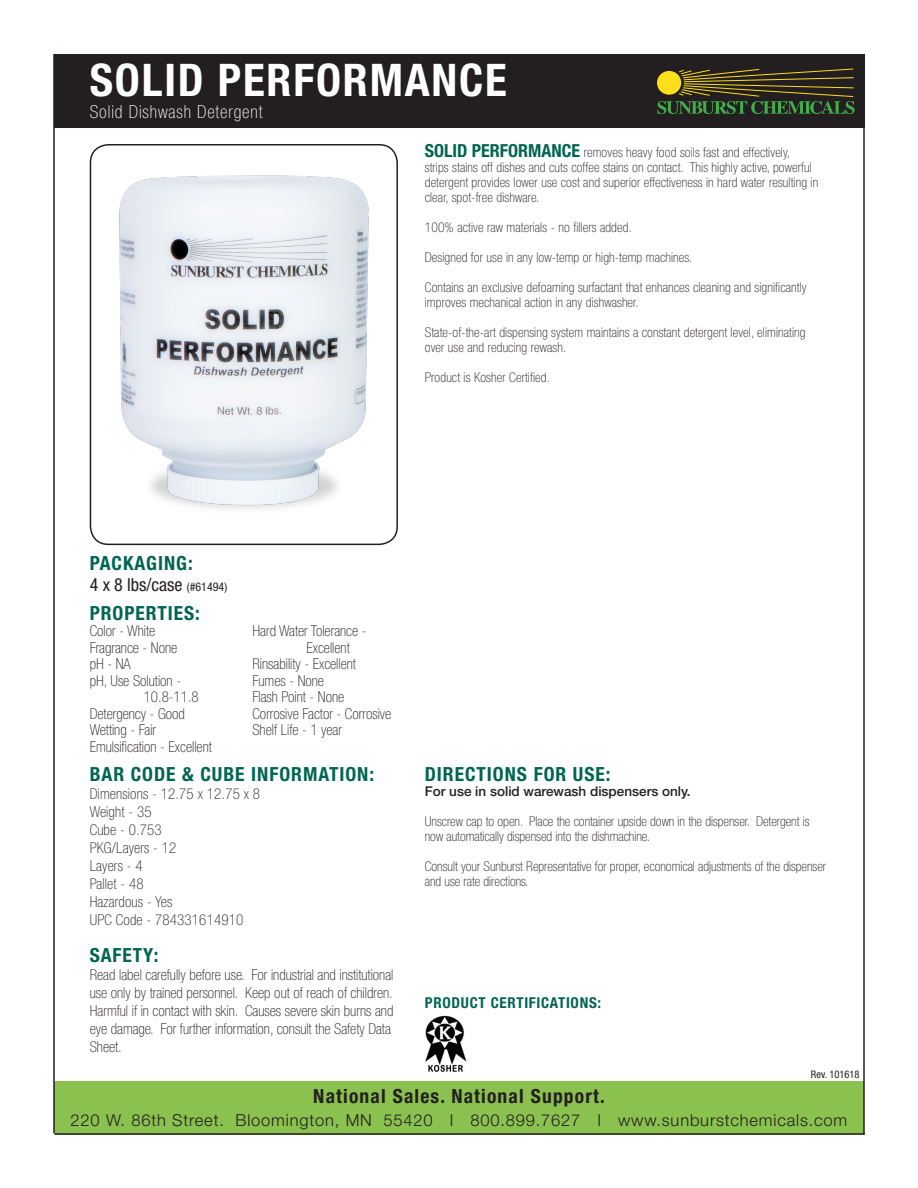
<style>
.page{position:relative;width:918px;height:1188px;background:#fff}
.page>*{position:absolute;margin:0;border:0;box-sizing:border-box;transform-origin:0 0}
.t1{font:700 condensed 45px "Helvetica Neue LT Std";letter-spacing:.04em;color:#fff}
.t2{font:700 condensed 19.5px "Helvetica Neue LT Std";letter-spacing:.05em;color:#006552}
.t3{font:700 condensed 19.5px "Helvetica Neue LT Std";letter-spacing:.06em;color:#231f20}
.t4{font:100 condensed 18px "Helvetica Neue LT Std";letter-spacing:.05em;color:#fff}
.t5{font:condensed 18px "Helvetica Neue LT Std";color:#231f20}
.t6{font:300 16.5px "Helvetica Neue LT Std";letter-spacing:.05em;color:#231f20}
.t7{font:100 condensed 15px/18px "Helvetica Neue LT Std";color:#231f20}
.t8{font:700 condensed 15px "Helvetica Neue LT Std";letter-spacing:.05em;color:#006552}
.t9{font:100 condensed 13.5px/15px "Helvetica Neue LT Std";letter-spacing:.01em;color:#231f20}
.t10{font:500 13.5px "Helvetica Neue LT Std";color:#231f20}
.t11{font:condensed 10.5px "Helvetica Neue LT Std";color:#231f20}
.s1{font-weight:700;font-size:18px;color:#006552}
.s2{font-size:12px}
</style>
<div class="page">
<div style="left:54px;top:54px;width:590px;height:74px;background:#231f20"></div>
<div style="left:54px;top:1081px;width:810px;height:54px;background:#8bc14e"></div>
<div style="left:90px;top:144px;width:308px;height:401px;border:2px solid #231f20;border-radius:18px"></div>
<div style="left:644px;top:54px;width:221px;height:74px;background:#231f20"></div>
<svg style="left:657px;top:68px;width:198px;height:46px"></svg>
<hr style="left:53px;top:54px;width:2px;height:1079px;background:#231f20">
<hr style="left:863px;top:108px;width:2px;height:1027px;background:#231f20">
<hr style="left:55px;top:1133px;width:810px;height:2px;background:#231f20">
<img style="left:119px;top:175px;width:250px;height:334px">
<img style="left:425px;top:1015px;width:42px;height:57px">
<p class="t1" style="left:90px;top:53px;width:419px">SOLID PERFORMANCE</p>
<p class="t4" style="left:90px;top:101px;width:174px">Solid Dishwash Detergent</p>
<p class="t9" style="left:425px;top:144px;width:395px"><span class="s1">SOLID PERFORMANCE</span> removes heavy food soils fast and effectively,<br>strips stains off dishes and cuts coffee stains on contact. This highly active, powerful detergent provides lower use cost and superior effectiveness in hard water resulting in clear, spot-free dishware.</p>
<p class="t9" style="left:425px;top:219px;width:209px">100% active raw materials - no fillers added.</p>
<p class="t9" style="left:425px;top:249px;width:269px">Designed for use in any low-temp or high-temp machines.</p>
<p class="t9" style="left:425px;top:279px;width:383px">Contains an exclusive defoaming surfactant that enhances cleaning and significantly improves mechanical action in any dishwasher.</p>
<p class="t9" style="left:425px;top:324px;width:382px">State-of-the-art dispensing system maintains a constant detergent level, eliminating over use and reducing rewash.</p>
<p class="t9" style="left:425px;top:369px;width:127px">Product is Kosher Certified.</p>
<p class="t2" style="left:90px;top:551px;width:105px">PACKAGING:</p>
<p class="t5" style="left:90px;top:574px;width:139px">4 x 8 lbs/case <span class="s2">(#61494)</span></p>
<p class="t2" style="left:90px;top:601px;width:112px">PROPERTIES:</p>
<p class="t7" style="left:90px;top:622px;width:67px">Color - White</p>
<p class="t7" style="left:90px;top:638px;width:89px">Fragrance - None</p>
<p class="t7" style="left:90px;top:655px;width:43px">pH - NA</p>
<p class="t7" style="left:90px;top:671px;width:93px">pH, Use Solution -</p>
<p class="t7" style="left:144px;top:688px;width:57px">10.8-11.8</p>
<p class="t7" style="left:90px;top:704px;width:97px">Detergency - Good</p>
<p class="t7" style="left:90px;top:721px;width:68px">Wetting - Fair</p>
<p class="t7" style="left:90px;top:737px;width:124px">Emulsification - Excellent</p>
<p class="t7" style="left:306px;top:623px;width:62px;line-height:16.5px;text-indent:-54px">Hard Water Tolerance -<br>Excellent</p>
<p class="t7" style="left:252px;top:655px;width:105px">Rinsability - Excellent</p>
<p class="t7" style="left:252px;top:671px;width:73px">Fumes - None</p>
<p class="t7" style="left:252px;top:688px;width:93px">Flash Point - None</p>
<p class="t7" style="left:252px;top:704px;width:140px">Corrosive Factor - Corrosive</p>
<p class="t7" style="left:252px;top:721px;width:91px">Shelf Life - 1 year</p>
<p class="t2" style="left:90px;top:762px;width:286px">BAR CODE &amp; CUBE INFORMATION:</p>
<p class="t7" style="left:90px;top:785px;width:172px">Dimensions - 12.75 x 12.75 x 8</p>
<p class="t7" style="left:90px;top:803px;width:63px">Weight - 35</p>
<p class="t7" style="left:90px;top:821px;width:74px">Cube - 0.753</p>
<p class="t7" style="left:90px;top:839px;width:88px">PKG/Layers - 12</p>
<p class="t7" style="left:90px;top:857px;width:54px">Layers - 4</p>
<p class="t7" style="left:90px;top:875px;width:55px">Pallet - 48</p>
<p class="t7" style="left:90px;top:893px;width:84px">Hazardous - Yes</p>
<p class="t7" style="left:90px;top:911px;width:155px">UPC Code - 784331614910</p>
<p class="t2" style="left:90px;top:943px;width:70px">SAFETY:</p>
<p class="t7" style="left:90px;top:965px;width:305px">Read label carefully before use. For industrial and institutional use only by trained personnel. Keep out of reach of children.<br>Harmful if in contact with skin. Causes severe skin burns and eye damage. For further information, consult the Safety Data Sheet.</p>
<p class="t2" style="left:425px;top:762px;width:187px">DIRECTIONS FOR USE:</p>
<p class="t10" style="left:425px;top:783px;width:267px">For use in solid warewash dispensers only.</p>
<p class="t9" style="left:425px;top:814px;width:386px">Unscrew cap to open. Place the container upside down in the dispenser. Detergent is now automatically dispensed into the dishmachine.</p>
<p class="t9" style="left:425px;top:859px;width:403px">Consult your Sunburst Representative for proper, economical adjustments of the dispenser and use rate directions.</p>
<p class="t8" style="left:425px;top:994px;width:178px">PRODUCT CERTIFICATIONS:</p>
<p class="t11" style="left:811px;top:1068px;width:50px">Rev. 101618</p>
<p class="t3" style="left:313px;top:1085px;width:293px">National Sales. National Support.</p>
<p class="t6" style="left:71px;top:1110px;width:778px">220 W. 86th Street. Bloomington, MN 55420 I 800.899.7627 I www.sunburstchemicals.com</p>
</div>
